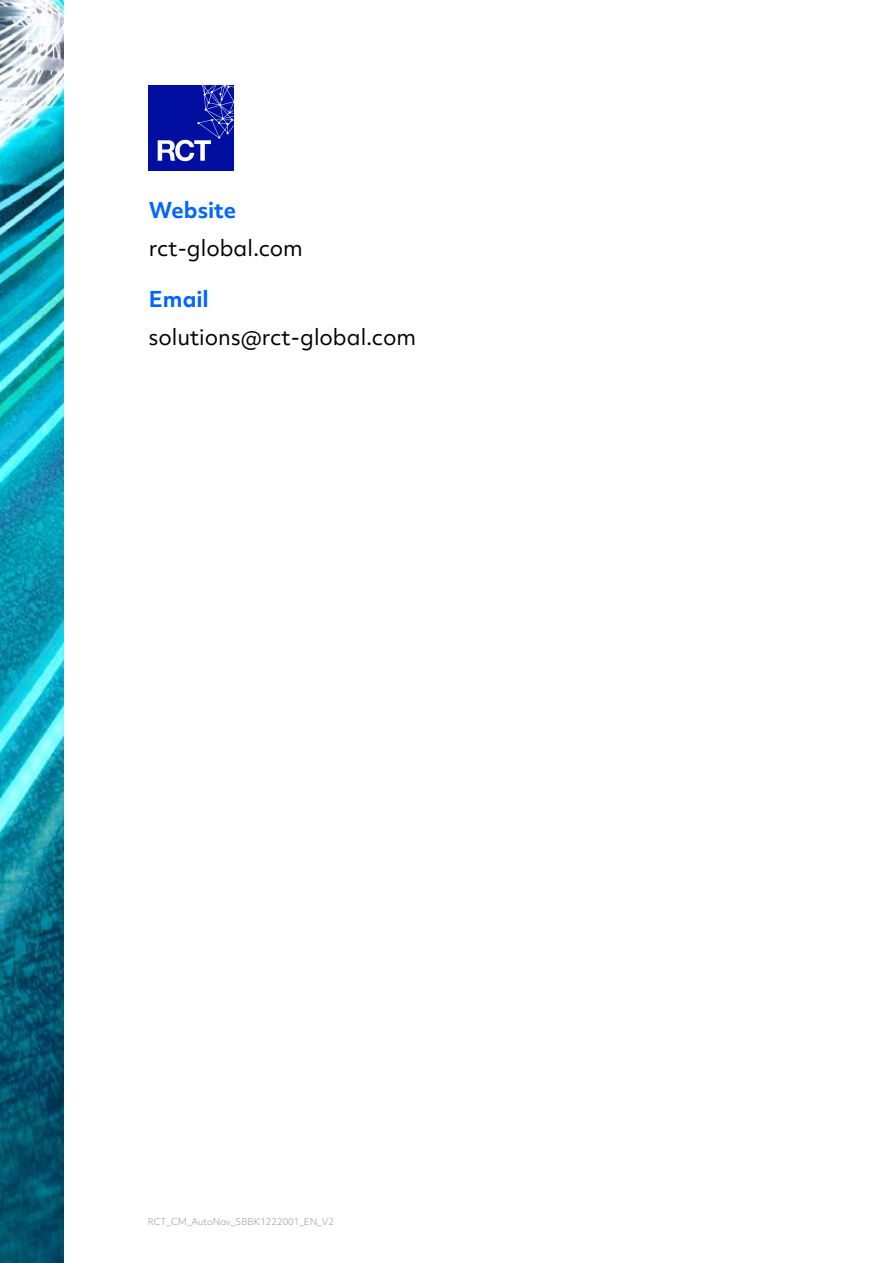
<style>
.page{position:relative;width:893px;height:1263px;background:#fff}
.page>*{position:absolute;margin:0;border:0;box-sizing:border-box;transform-origin:0 0}
.t1{font:21px "Objektiv Mk 2";color:#000}
.t2{font:700 21px "Objektiv Mk 2";color:#0066fc}
.t3{font:300 9px "Objektiv Mk 2";color:#939598}
</style>
<div class="page">
<div style="left:149px;top:85px;width:85px;height:85px;background:#000f9f"></div>
<svg style="left:158px;top:85px;width:76px;height:76px"></svg>
<img style="left:0;top:0;width:64px;height:1263px">
<p class="t2" style="left:149px;top:196px;width:89px">Website</p>
<p class="t1" style="left:149px;top:234px;width:156px">rct-global.com</p>
<p class="t2" style="left:149px;top:284px;width:61px">Email</p>
<p class="t1" style="left:149px;top:322px;width:269px">solutions@rct-global.com</p>
<p class="t3" style="left:148px;top:1215px;width:188px">RCT_CM_AutoNav_SBBK1222001_EN_V2</p>
</div>
